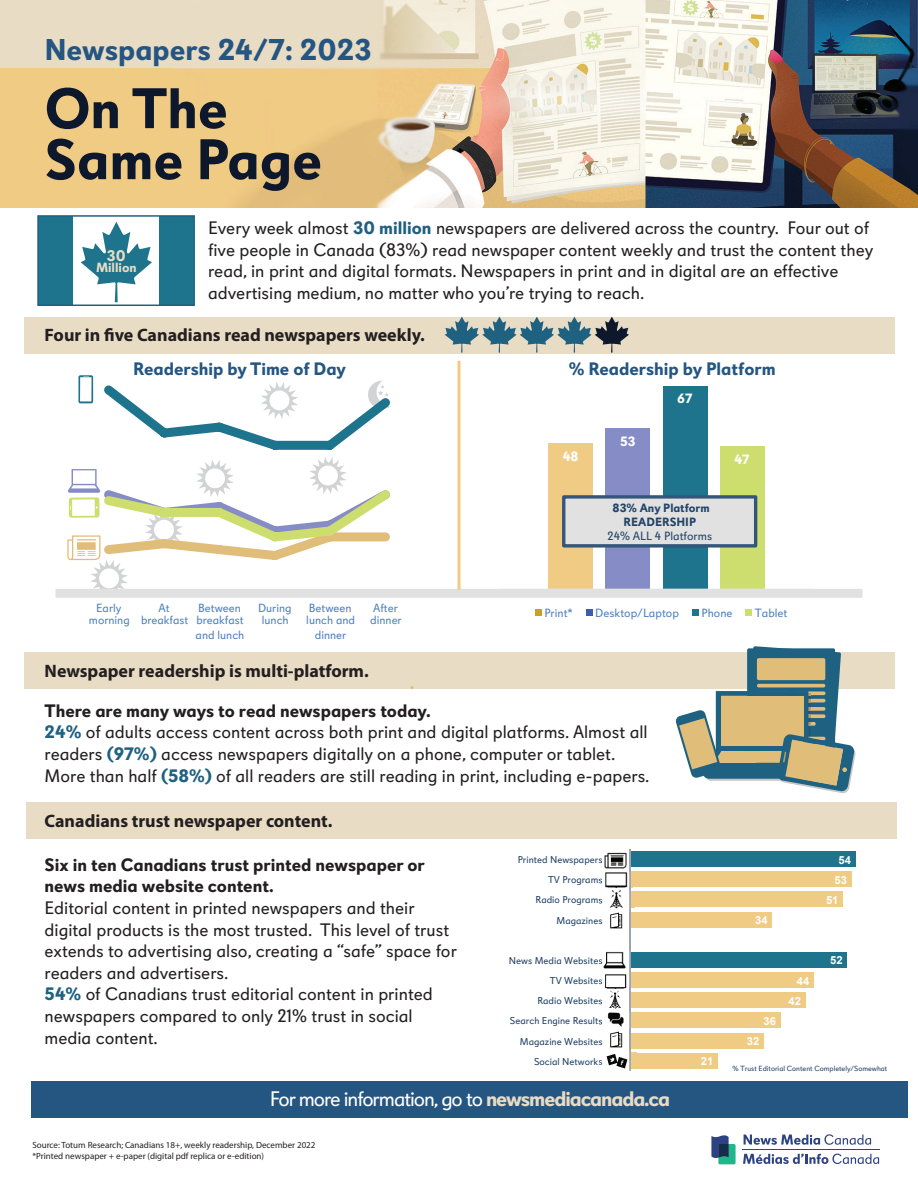
<style>
.page{position:relative;width:918px;height:1188px;background:#fff}
.page>*{position:absolute;margin:0;border:0;box-sizing:border-box;transform-origin:0 0}
.t1{font:700 57px/51px "Champions";color:#0e182d}
.t2{font:700 30px "Champions";color:#255581}
.t3{font:21px "Champions";letter-spacing:-.05em;color:#fff}
.t4{font:18px/21.6px "Champions";color:#231f20}
.t5{font:700 18px "Myriad Pro";color:#231f20}
.t6{font:700 18px/21.6px "Champions";color:#231f20}
.t7{font:700 18px "Champions";color:#255581}
.t8{font:700 15.45px "Champions";color:#e8dcc4}
.t9{font:700 13.5px "Champions";color:#fff}
.t10{font:700 13.35px "Champions";color:#e8dcc4}
.t11{font:12px "Champions";color:#4f81c0}
.t12{font:700 12px/14.2px "Champions";color:#224368;text-align:center}
.t13{font:12px "Champions";color:#224368}
.t14{font:11.85px/12.5px "Champions";color:#4f81c0;text-align:center}
.t15{font:700 11.25px "Arial";color:#fff}
.t16{font:9.9px "Champions";color:#224368}
.t17{font:9px/10.8px "Myriad Pro";color:#231f20}
.t18{font:7.5px "Champions";color:#224368}
.s1{font-weight:700;color:#1f6181}
.s2{font-weight:700}
.s3{font-weight:700;color:#e8dcc4}
</style>
<div class="page">
<div style="left:24px;top:652px;width:870px;height:36px;background:#e8dcc4"></div>
<svg style="left:744px;top:1134px;width:127px;height:11px"></svg>
<svg style="left:743px;top:1154px;width:136px;height:10px"></svg>
<hr style="left:742px;top:1150px;width:138px;height:1px;background:#2c4283">
<svg style="left:711px;top:1135px;width:25px;height:29px"></svg>
<div style="left:0;top:68px;width:918px;height:139px;background:#f0cb84"></div>
<div style="left:0;top:0;width:216px;height:68px;background:#e8dcc4"></div>
<img style="left:173px;top:0;width:745px;height:207px">
<svg style="left:81px;top:222px;width:71px;height:80px"></svg>
<div style="left:38px;top:216px;width:35px;height:89px;background:#1d748c"></div>
<div style="left:160px;top:216px;width:34px;height:89px;background:#1d748c"></div>
<div style="left:548px;top:443px;width:45px;height:146px;background:#f0cb84"></div>
<div style="left:605px;top:428px;width:45px;height:162px;background:#868cc5"></div>
<div style="left:663px;top:386px;width:45px;height:203px;background:#1d748c"></div>
<div style="left:720px;top:446px;width:44px;height:143px;background:#cdde6f"></div>
<svg style="left:535px;top:609px;width:6px;height:6px"></svg>
<svg style="left:586px;top:609px;width:6px;height:6px"></svg>
<div style="left:692px;top:609px;width:7px;height:6px;background:#1d748c"></div>
<div style="left:745px;top:609px;width:7px;height:6px;background:#cdde6f"></div>
<div style="left:564px;top:497px;width:192px;height:49px;background:#e0e1e0"></div>
<div style="left:562px;top:495px;width:195px;height:53px;border:3px solid #33567a"></div>
<div style="left:56px;top:589px;width:806px;height:9px;background:#e0e1e0"></div>
<div style="left:24px;top:317px;width:870px;height:37px;background:#e8dcc4"></div>
<svg style="left:445px;top:317px;width:184px;height:36px"></svg>
<hr style="left:458px;top:361px;width:2px;height:229px;background:#f0cb84">
<svg style="left:410px;top:686px;width:4px;height:3px"></svg>
<svg style="left:675px;top:646px;width:181px;height:147px"></svg>
<div style="left:32px;top:1081px;width:876px;height:36px;background:#255581"></div>
<div style="left:27px;top:802px;width:870px;height:37px;background:#e8dcc4"></div>
<svg style="left:610px;top:851px;width:246px;height:218px"></svg>
<div style="left:630px;top:1053px;width:88px;height:15px;background:#f0cb84"></div>
<div style="left:630px;top:1033px;width:134px;height:15px;background:#f0cb84"></div>
<div style="left:630px;top:1013px;width:150px;height:15px;background:#f0cb84"></div>
<div style="left:630px;top:992px;width:175px;height:16px;background:#f0cb84"></div>
<div style="left:630px;top:972px;width:184px;height:16px;background:#f0cb84"></div>
<div style="left:630px;top:952px;width:217px;height:16px;background:#1d748c"></div>
<div style="left:630px;top:912px;width:142px;height:15px;background:#f0cb84"></div>
<div style="left:630px;top:892px;width:213px;height:15px;background:#f0cb84"></div>
<div style="left:630px;top:871px;width:221px;height:16px;background:#f0cb84"></div>
<div style="left:630px;top:851px;width:225px;height:16px;background:#1d748c"></div>
<hr style="left:629px;top:849px;width:2px;height:222px;background:#9ea4af">
<img style="left:602px;top:870px;width:32px;height:40px">
<img style="left:602px;top:1051px;width:34px;height:18px">
<img style="left:631px;top:1053px;width:5px;height:15px">
<img style="left:629px;top:1051px;width:2px;height:20px">
<svg style="left:599px;top:1060px;width:3px;height:5px"></svg>
<img style="left:599px;top:991px;width:30px;height:18px">
<svg style="left:599px;top:997px;width:3px;height:7px"></svg>
<img style="left:602px;top:951px;width:35px;height:19px">
<img style="left:632px;top:952px;width:5px;height:16px">
<svg style="left:596px;top:959px;width:6px;height:5px"></svg>
<img style="left:602px;top:1009px;width:33px;height:19px">
<img style="left:632px;top:1013px;width:3px;height:15px">
<img style="left:602px;top:1009px;width:27px;height:2px">
<img style="left:631px;top:892px;width:3px;height:15px">
<img style="left:629px;top:890px;width:2px;height:20px">
<svg style="left:599px;top:898px;width:3px;height:6px"></svg>
<svg style="left:599px;top:852px;width:34px;height:38px"></svg>
<img style="left:600px;top:972px;width:29px;height:19px">
<svg style="left:599px;top:977px;width:3px;height:7px"></svg>
<svg style="left:629px;top:951px;width:3px;height:77px"></svg>
<img style="left:610px;top:913px;width:14px;height:16px">
<img style="left:610px;top:1032px;width:14px;height:15px">
<svg style="left:78px;top:375px;width:15px;height:28px"></svg>
<svg style="left:55px;top:376px;width:336px;height:221px"></svg>
<div style="left:37px;top:215px;width:158px;height:91px;border:2px solid #1f6181"></div>
<h2 class="t2" style="left:45px;top:31px;width:329px">Newspapers 24/7: 2023</h2>
<h1 class="t1" style="left:45px;top:84px;width:279px">On The<br>Same Page</h1>
<p class="t8" style="left:107px;top:246px;width:20px">30</p>
<p class="t10" style="left:96px;top:260px;width:42px">Million</p>
<p class="t4" style="left:208px;top:217px;width:667px">Every week almost <span class="s1">30 million</span> newspapers are delivered across the country. Four out of five people in Canada (83%) read newspaper content weekly and trust the content they read, in print and digital formats. Newspapers in print and in digital are an effective advertising medium, no matter who you’re trying to reach.</p>
<p class="t5" style="left:45px;top:325px;width:382px">Four in five Canadians read newspapers weekly.</p>
<p class="t7" style="left:133px;top:358px;width:214px">Readership by Time of Day</p>
<p class="t7" style="left:569px;top:358px;width:208px">% Readership by Platform</p>
<p class="t14" style="left:89px;top:602px;width:42px">Early morning</p>
<p class="t14" style="left:141px;top:602px;width:49px">At breakfast</p>
<p class="t14" style="left:196px;top:602px;width:49px;text-align:left">Between breakfast</p>
<p class="t14" style="left:196px;top:628px;width:50px">and lunch</p>
<p class="t14" style="left:258px;top:602px;width:35px">During lunch</p>
<p class="t14" style="left:306px;top:602px;width:50px;text-align:left">Between lunch and</p>
<p class="t14" style="left:315px;top:628px;width:33px">dinner</p>
<p class="t14" style="left:370px;top:602px;width:33px;text-align:left">After dinner</p>
<p class="t9" style="left:563px;top:448px;width:17px">48</p>
<p class="t9" style="left:620px;top:433px;width:17px">53</p>
<p class="t9" style="left:677px;top:391px;width:17px">67</p>
<p class="t12" style="left:613px;top:500px;width:99px">83% Any Platform<br>READERSHIP</p>
<p class="t13" style="left:608px;top:529px;width:106px">24% ALL 4 Platforms</p>
<p class="t9" style="left:734px;top:451px;width:17px">47</p>
<p class="t11" style="left:544px;top:606px;width:30px">Print*</p>
<p class="t11" style="left:595px;top:606px;width:85px">Desktop/Laptop</p>
<p class="t11" style="left:701px;top:606px;width:33px">Phone</p>
<p class="t11" style="left:755px;top:606px;width:34px">Tablet</p>
<p class="t5" style="left:45px;top:660px;width:326px">Newspaper readership is multi-platform.</p>
<p class="t4" style="left:45px;top:700px;width:606px"><span class="s2">There are many ways to read newspapers today.<br></span><span class="s1">24%</span> of adults access content across both print and digital platforms. Almost all readers <span class="s1">(97%)</span> access newspapers digitally on a phone, computer or tablet.<br>More than half <span class="s1">(58%)</span> of all readers are still reading in print, including e-papers.</p>
<p class="t5" style="left:45px;top:811px;width:289px">Canadians trust newspaper content.</p>
<p class="t6" style="left:45px;top:854px;width:382px">Six in ten Canadians trust printed newspaper or news media website content.</p>
<p class="t4" style="left:45px;top:897px;width:414px">Editorial content in printed newspapers and their digital products is the most trusted. This level of trust extends to advertising also, creating a “safe” space for readers and advertisers.<br><span class="s1">54%</span> of Canadians trust editorial content in printed newspapers compared to only 21% trust in social media content.</p>
<p class="t16" style="left:518px;top:854px;width:86px">Printed Newspapers</p>
<p class="t16" style="left:548px;top:874px;width:56px">TV Programs</p>
<p class="t16" style="left:536px;top:894px;width:68px">Radio Programs</p>
<p class="t16" style="left:557px;top:915px;width:48px">Magazines</p>
<p class="t16" style="left:509px;top:955px;width:95px">News Media Websites</p>
<p class="t16" style="left:550px;top:975px;width:54px">TV Websites</p>
<p class="t16" style="left:537px;top:995px;width:67px">Radio Websites</p>
<p class="t16" style="left:510px;top:1015px;width:94px">Search Engine Results</p>
<p class="t16" style="left:520px;top:1035px;width:84px">Magazine Websites</p>
<p class="t15" style="left:755px;top:913px;width:14px">34</p>
<p class="t15" style="left:764px;top:1013px;width:14px">36</p>
<p class="t15" style="left:747px;top:1034px;width:14px">32</p>
<p class="t15" style="left:797px;top:973px;width:14px">44</p>
<p class="t15" style="left:789px;top:993px;width:14px">42</p>
<p class="t15" style="left:839px;top:852px;width:14px">54</p>
<p class="t15" style="left:834px;top:872px;width:14px">53</p>
<p class="t15" style="left:826px;top:892px;width:14px">51</p>
<p class="t15" style="left:830px;top:953px;width:14px">52</p>
<p class="t16" style="left:534px;top:1056px;width:70px">Social Networks</p>
<p class="t15" style="left:701px;top:1054px;width:14px">21</p>
<p class="t18" style="left:732px;top:1064px;width:156px">% Trust Editorial Content Completely/Somewhat</p>
<p class="t3" style="left:270px;top:1086px;width:402px">For more information, go to <span class="s3">newsmediacanada.ca</span></p>
<p class="t17" style="left:32px;top:1140px;width:285px">Source: Totum Research; Canadians 18+, weekly readership, December 2022 *Printed newspaper + e-paper (digital pdf replica or e-edition)</p>
</div>
